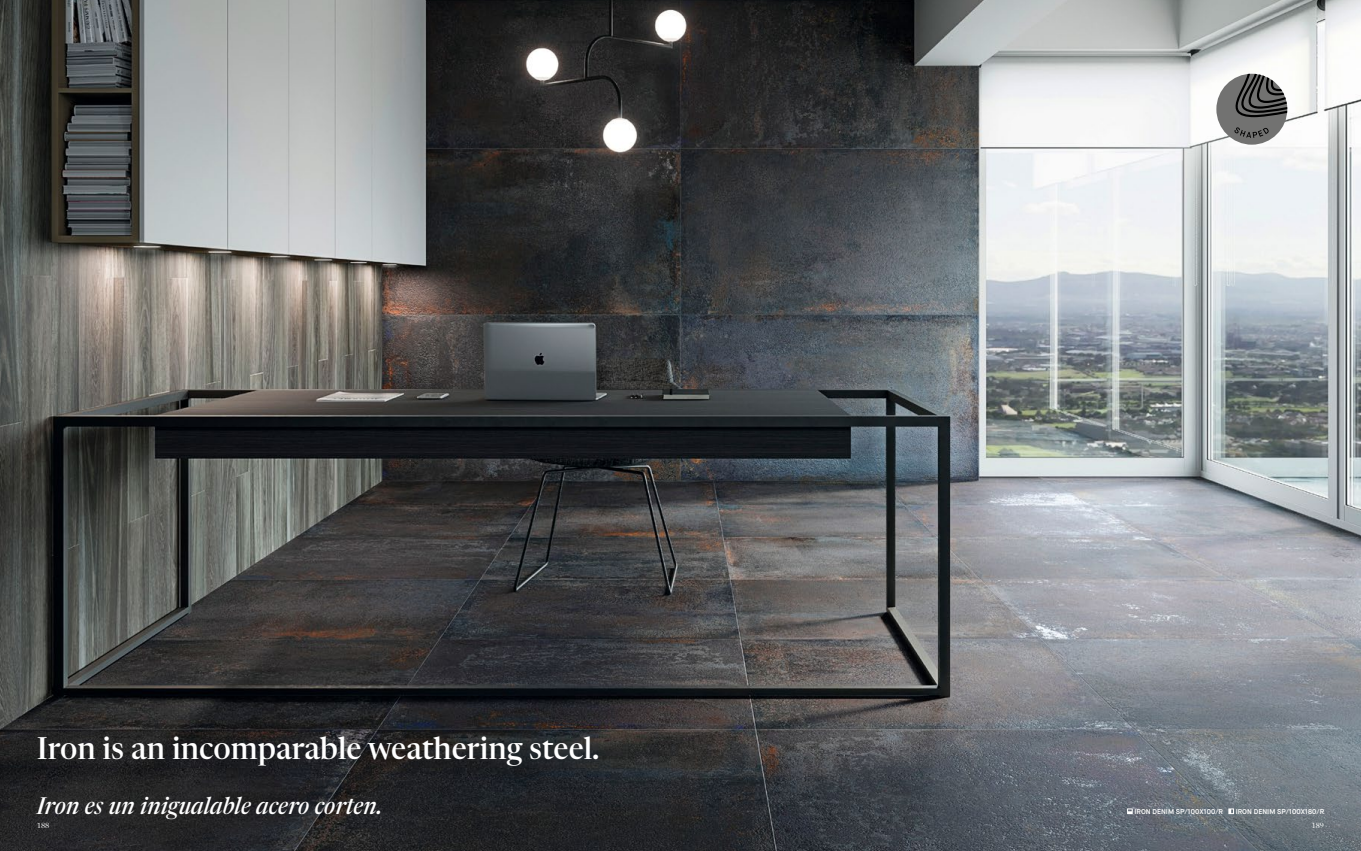
<style>
.page{position:relative;width:1361px;height:851px;background:#fff}
.page>*{position:absolute;margin:0;border:0;box-sizing:border-box;transform-origin:0 0}
.t1{font:500 30px "Newsreader Display";color:#fff}
.t2{font:italic 500 23px "Newsreader Display";color:#fff}
.t3{font:600 7px "Maison Neue";color:#fff}
.t4{font:7px "Newsreader Display";color:#fff}
</style>
<div class="page">
<img style="left:0;top:0;width:1361px;height:850px">
<svg style="left:1127px;top:808px;width:5px;height:6px"></svg>
<svg style="left:1228px;top:808px;width:6px;height:6px"></svg>
<div style="left:1216px;top:74px;width:71px;height:71px;background:#727271;border-radius:50%"></div>
<svg style="left:1233px;top:74px;width:54px;height:43px"></svg>
<svg style="left:1234px;top:127px;width:34px;height:11px"></svg>
<h1 class="t1" style="left:37px;top:724px;width:564px">Iron is an incomparable weathering steel.</h1>
<h2 class="t2" style="left:37px;top:787px;width:347px">Iron es un inigualable acero corten.</h2>
<p class="t3" style="left:1134px;top:807px;width:90px">IRON DENIM SP/100X100/R</p>
<p class="t3" style="left:1235px;top:807px;width:90px">IRON DENIM SP/100X180/R</p>
<p class="t4" style="left:37px;top:819px;width:14px">188</p>
<p class="t4" style="left:1311px;top:819px;width:14px">189</p>
</div>
